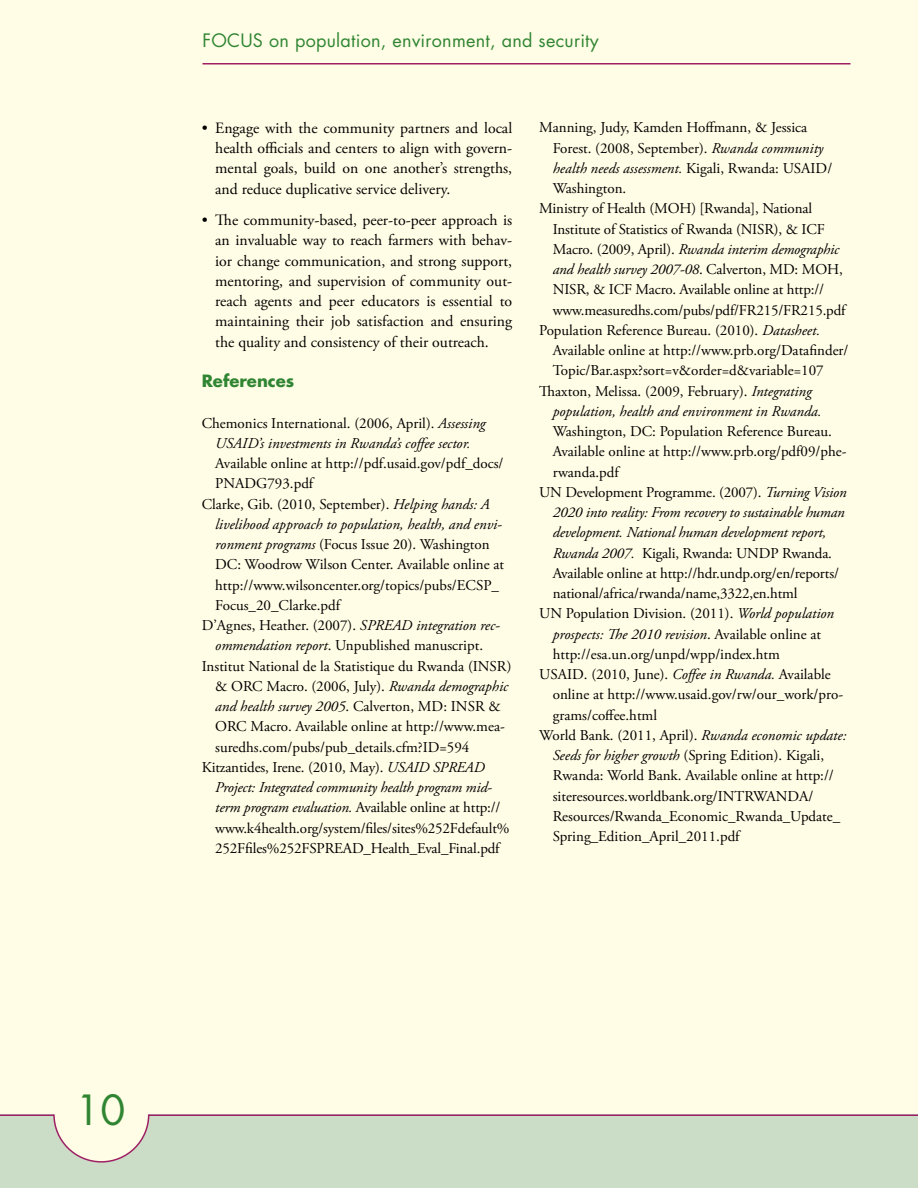
<style>
.page{position:relative;width:918px;height:1188px;background:#fffde5}
.page>*{position:absolute;margin:0;border:0;box-sizing:border-box;transform-origin:0 0}
.t1{font:40.5px "Futura";color:#308533}
.t2{font:18px "Futura";letter-spacing:.015em;color:#308533}
.t3{font:700 16.5px "Futura";color:#308533}
.t4{font:15.75px/20.2px "Adobe Garamond Pro";color:#000;text-align:justify}
.t5{font:15px "Adobe Garamond Pro";color:#000}
.t6{font:italic 15px/20.2px "Adobe Garamond Pro";letter-spacing:-.005em;color:#000;text-align:center}
.s1{font-style:normal}
.s2{font-style:italic}
</style>
<div class="page">
<hr style="left:202px;top:63px;width:648px;height:1px;background:#9e1f63">
<div style="left:0;top:1114px;width:918px;height:74px;background:#ccddc7"></div>
<hr style="left:0;top:1114px;width:918px;height:2px;background:#9e1f63">
<svg style="left:52px;top:1114px;width:98px;height:49px"></svg>
<p class="t2" style="left:202px;top:28px;width:398px">FOCUS on population, environment, and security</p>
<p class="t4" style="left:215px;top:118px;width:298px;text-indent:-13px">• Engage with the community partners and local health officials and centers to align with govern&shy;mental goals, build on one another’s strengths, and reduce duplicative service delivery.</p>
<p class="t4" style="left:215px;top:211px;width:299px;text-indent:-13px">• The community-based, peer-to-peer approach is an invaluable way to reach farmers with behav&shy;ior change communication, and strong support, mentoring, and supervision of community out&shy;reach agents and peer educators is essential to maintaining their job satisfaction and ensuring the quality and consistency of their outreach.</p>
<p class="t3" style="left:202px;top:370px;width:94px">References</p>
<p class="t6" style="left:202px;top:413px;width:285px"><span class="s1">Chemonics International. (2006, April).</span> Assessing<br>USAID’s investments in Rwanda’s coffee sector.</p>
<p class="t5" style="left:215px;top:454px;width:290px">Available online at http://pdf.usaid.gov/pdf_docs/</p>
<p class="t5" style="left:215px;top:475px;width:100px">PNADG793.pdf</p>
<p class="t5" style="left:202px;top:495px;width:290px">Clarke, Gib. (2010, September). <span class="s2">Helping hands: A</span></p>
<p class="t6" style="left:215px;top:514px;width:288px">livelihood approach to population, health, and envi-</p>
<p class="t5" style="left:215px;top:535px;width:276px"><span class="s2">ronment programs</span> (Focus Issue 20). Washington</p>
<p class="t5" style="left:215px;top:556px;width:290px">DC: Woodrow Wilson Center. Available online at</p>
<p class="t5" style="left:215px;top:576px;width:285px">http://www.wilsoncenter.org/topics/pubs/ECSP_</p>
<p class="t5" style="left:215px;top:596px;width:126px">Focus_20_Clarke.pdf</p>
<p class="t5" style="left:202px;top:616px;width:300px">D’Agnes, Heather. (2007). <span class="s2">SPREAD integration rec-</span></p>
<p class="t5" style="left:215px;top:637px;width:269px"><span class="s2">ommendation report</span>. Unpublished manuscript.</p>
<p class="t5" style="left:202px;top:657px;width:311px">Institut National de la Statistique du Rwanda (INSR)</p>
<p class="t5" style="left:215px;top:677px;width:295px">&amp; ORC Macro. (2006, July). <span class="s2">Rwanda demographic</span></p>
<p class="t6" style="left:215px;top:697px;width:287px">and health survey 2005<span class="s1">. Calverton, MD: INSR &amp;</span></p>
<p class="t5" style="left:215px;top:718px;width:291px">ORC Macro. Available online at http://www.mea-</p>
<p class="t5" style="left:215px;top:738px;width:256px">suredhs.com/pubs/pub_details.cfm?ID=594</p>
<p class="t5" style="left:202px;top:758px;width:285px">Kitzantides, Irene. (2010, May). <span class="s2">USAID SPREAD</span></p>
<p class="t6" style="left:215px;top:778px;width:278px">Project: Integrated community health program mid-</p>
<p class="t5" style="left:215px;top:799px;width:287px"><span class="s2">term program evaluation.</span> Available online at http://</p>
<p class="t5" style="left:215px;top:819px;width:296px">www.k4health.org/system/files/sites%252Fdefault%</p>
<p class="t5" style="left:215px;top:839px;width:286px">252Ffiles%252FSPREAD_Health_Eval_Final.pdf</p>
<p class="t5" style="left:539px;top:119px;width:270px">Manning, Judy, Kamden Hoffmann, &amp; Jessica</p>
<p class="t5" style="left:553px;top:139px;width:272px">Forest. (2008, September). <span class="s2">Rwanda community</span></p>
<p class="t6" style="left:553px;top:158px;width:281px">health needs assessment. <span class="s1">Kigali, Rwanda: USAID/</span></p>
<p class="t5" style="left:553px;top:179px;width:75px">Washington.</p>
<p class="t5" style="left:539px;top:200px;width:274px">Ministry of Health (MOH) [Rwanda], National</p>
<p class="t5" style="left:553px;top:220px;width:274px">Institute of Statistics of Rwanda (NISR), &amp; ICF</p>
<p class="t6" style="left:553px;top:239px;width:288px"><span class="s1">Macro. (2009, April).</span> Rwanda interim demographic</p>
<p class="t6" style="left:553px;top:260px;width:292px">and health survey 2007-08<span class="s1">. Calverton, MD: MOH,</span></p>
<p class="t5" style="left:553px;top:281px;width:273px">NISR, &amp; ICF Macro. Available online at http://</p>
<p class="t5" style="left:553px;top:301px;width:294px">www.measuredhs.com/pubs/pdf/FR215/FR215.pdf</p>
<p class="t5" style="left:539px;top:321px;width:282px">Population Reference Bureau. (2010). <span class="s2">Datasheet.</span></p>
<p class="t5" style="left:553px;top:341px;width:297px">Available online at http://www.prb.org/Datafinder/</p>
<p class="t5" style="left:553px;top:362px;width:272px">Topic/Bar.aspx?sort=v&amp;order=d&amp;variable=107</p>
<p class="t5" style="left:539px;top:382px;width:274px">Thaxton, Melissa. (2009, February). <span class="s2">Integrating</span></p>
<p class="t6" style="left:553px;top:401px;width:270px">population, health and environment in Rwanda.</p>
<p class="t5" style="left:553px;top:422px;width:281px">Washington, DC: Population Reference Bureau.</p>
<p class="t5" style="left:553px;top:443px;width:295px">Available online at http://www.prb.org/pdf09/phe-</p>
<p class="t5" style="left:553px;top:463px;width:68px">rwanda.pdf</p>
<p class="t5" style="left:539px;top:483px;width:309px">UN Development Programme. (2007). <span class="s2">Turning Vision</span></p>
<p class="t6" style="left:553px;top:503px;width:294px">2020 into reality: From recovery to sustainable human</p>
<p class="t6" style="left:553px;top:523px;width:275px">development. National human development report,</p>
<p class="t5" style="left:553px;top:544px;width:281px"><span class="s2">Rwanda 2007.</span> Kigali, Rwanda: UNDP Rwanda.</p>
<p class="t5" style="left:553px;top:564px;width:288px">Available online at http://hdr.undp.org/en/reports/</p>
<p class="t5" style="left:553px;top:584px;width:246px">national/africa/rwanda/name,3322,en.html</p>
<p class="t5" style="left:539px;top:605px;width:296px">UN Population Division. (2011). <span class="s2">World population</span></p>
<p class="t6" style="left:553px;top:624px;width:270px">prospects: The 2010 revision<span class="s1">. Available online at</span></p>
<p class="t5" style="left:553px;top:645px;width:229px">http://esa.un.org/unpd/wpp/index.htm</p>
<p class="t5" style="left:539px;top:665px;width:293px">USAID. (2010, June). <span class="s2">Coffee in Rwanda.</span> Available</p>
<p class="t5" style="left:553px;top:686px;width:292px">online at http://www.usaid.gov/rw/our_work/pro-</p>
<p class="t5" style="left:553px;top:706px;width:106px">grams/coffee.html</p>
<p class="t5" style="left:539px;top:726px;width:309px">World Bank. (2011, April). <span class="s2">Rwanda economic update:</span></p>
<p class="t5" style="left:553px;top:746px;width:273px"><span class="s2">Seeds for higher growth</span> (Spring Edition). Kigali,</p>
<p class="t5" style="left:553px;top:767px;width:283px">Rwanda: World Bank. Available online at http://</p>
<p class="t5" style="left:553px;top:787px;width:262px">siteresources.worldbank.org/INTRWANDA/</p>
<p class="t5" style="left:553px;top:807px;width:289px">Resources/Rwanda_Economic_Rwanda_Update_</p>
<p class="t5" style="left:553px;top:827px;width:188px">Spring_Edition_April_2011.pdf</p>
<h1 class="t1" style="left:76px;top:1082px;width:51px">10</h1>
</div>
